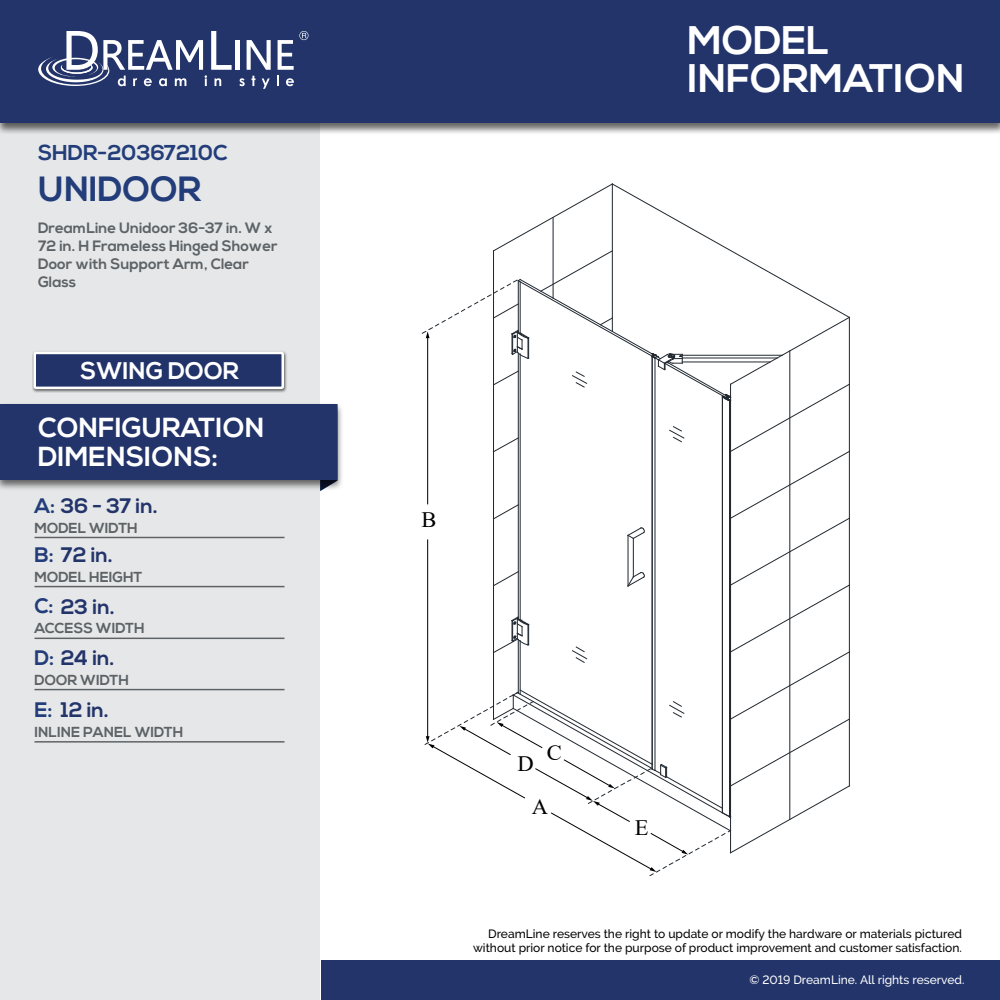
<style>
.page{position:relative;width:1000px;height:1000px;background:#fff}
.page>*{position:absolute;margin:0;border:0;box-sizing:border-box;transform-origin:0 0}
.t1{font:700 39.9px/38px "Nexa";color:#fff}
.t2{font:700 35px "Nexa";color:#223d79}
.t3{font:700 27.5px/29px "Nexa";color:#fff}
.t4{font:700 24px "Nexa";color:#fff}
.t5{font:22px/42.8px "Times New Roman";color:#000}
.t6{font:700 21.5px "Nexa";color:#223d79}
.t7{font:700 21px "Nexa";color:#22346a}
.t8{font:700 15px/18px "Nexa";color:#5c6266}
.t9{font:700 14.5px "Nexa";color:#5c6266}
.t10{font:500 12px/14.4px "Raleway";color:#000;text-align:right}
.t11{font:500 12px "Raleway";color:#fff}
.s1{color:#223d79}
</style>
<div class="page">
<div style="left:0;top:117px;width:320px;height:883px;background:#e6e7e8"></div>
<div style="left:0;top:402px;width:344px;height:89px;background:#000;opacity:.57"></div>
<div style="left:0;top:404px;width:337px;height:75px;background:#22346a"></div>
<div style="left:0;top:0;width:1000px;height:135px;background:#000;opacity:.6"></div>
<div style="left:0;top:0;width:1000px;height:122px;background:#22346a"></div>
<div style="left:321px;top:960px;width:679px;height:40px;background:#22346a"></div>
<svg style="left:239px;top:78px;width:6px;height:8px"></svg>
<svg style="left:251px;top:76px;width:4px;height:10px"></svg>
<svg style="left:262px;top:78px;width:8px;height:11px"></svg>
<svg style="left:277px;top:76px;width:2px;height:10px"></svg>
<svg style="left:286px;top:78px;width:8px;height:8px"></svg>
<svg style="left:38px;top:31px;width:194px;height:55px"></svg>
<hr style="left:236px;top:40px;width:4px;height:30px;background:#fff">
<svg style="left:247px;top:40px;width:24px;height:30px"></svg>
<svg style="left:278px;top:31px;width:30px;height:39px"></svg>
<div style="left:32px;top:350px;width:256px;height:43px;background:#000;opacity:.6"></div>
<div style="left:35px;top:353px;width:248px;height:35px;background:#22336a"></div>
<div style="left:34px;top:352px;width:250px;height:37px;border:2px solid #fff"></div>
<svg style="left:421px;top:184px;width:429px;height:692px"></svg>
<hr style="left:34px;top:537px;width:250px;height:1px;background:#5c6266">
<hr style="left:34px;top:586px;width:250px;height:1px;background:#5c6266">
<hr style="left:34px;top:638px;width:250px;height:1px;background:#5c6266">
<hr style="left:34px;top:689px;width:250px;height:1px;background:#5c6266">
<hr style="left:34px;top:741px;width:250px;height:2px;background:#5c6266">
<div style="left:830px;top:160px;width:90px;height:76px;background:#fff"></div>
<h3 class="t6" style="left:38px;top:140px;width:191px">SHDR-20367210C</h3>
<h2 class="t2" style="left:38px;top:169px;width:165px">UNIDOOR</h2>
<p class="t8" style="left:38px;top:220px;width:241px">DreamLine Unidoor 36-37 in. W x<br>72 in. H Frameless Hinged Shower<br>Door with Support Arm, Clear<br>Glass</p>
<h3 class="t4" style="left:81px;top:356px;width:160px">SWING DOOR</h3>
<h3 class="t3" style="left:38px;top:414px;width:228px">CONFIGURATION<br>DIMENSIONS:</h3>
<h3 class="t7" style="left:34px;top:494px;width:125px"><span class="s1">A:</span> 36 - 37 in.</h3>
<p class="t9" style="left:34px;top:519px;width:105px">MODEL WIDTH</p>
<h3 class="t7" style="left:34px;top:543px;width:80px"><span class="s1">B:</span> 72 in.</h3>
<p class="t9" style="left:34px;top:568px;width:110px">MODEL HEIGHT</p>
<h3 class="t7" style="left:34px;top:595px;width:82px"><span class="s1">C:</span> 23 in.</h3>
<p class="t9" style="left:34px;top:620px;width:112px">ACCESS WIDTH</p>
<h3 class="t7" style="left:34px;top:646px;width:82px"><span class="s1">D:</span> 24 in.</h3>
<p class="t9" style="left:34px;top:671px;width:96px">DOOR WIDTH</p>
<h3 class="t7" style="left:34px;top:698px;width:76px"><span class="s1">E:</span> 12 in.</h3>
<p class="t9" style="left:34px;top:723px;width:150px">INLINE PANEL WIDTH</p>
<h1 class="t1" style="left:688px;top:23px;width:278px">MODEL<br>INFORMATION</h1>
<h3 class="t5" style="left:421px;top:498px;width:17px">B</h3>
<h3 class="t5" style="left:547px;top:731px;width:17px">C</h3>
<h3 class="t5" style="left:532px;top:742px;width:18px;text-indent:-14px">D<br>A</h3>
<h3 class="t5" style="left:635px;top:806px;width:15px">E</h3>
<p class="t10" style="left:473px;top:926px;width:490px">DreamLine reserves the right to update or modify the hardware or materials pictured without prior notice for the purpose of product improvement and customer satisfaction.</p>
<p class="t11" style="left:749px;top:973px;width:217px">© 2019 DreamLine. All rights reserved.</p>
</div>
